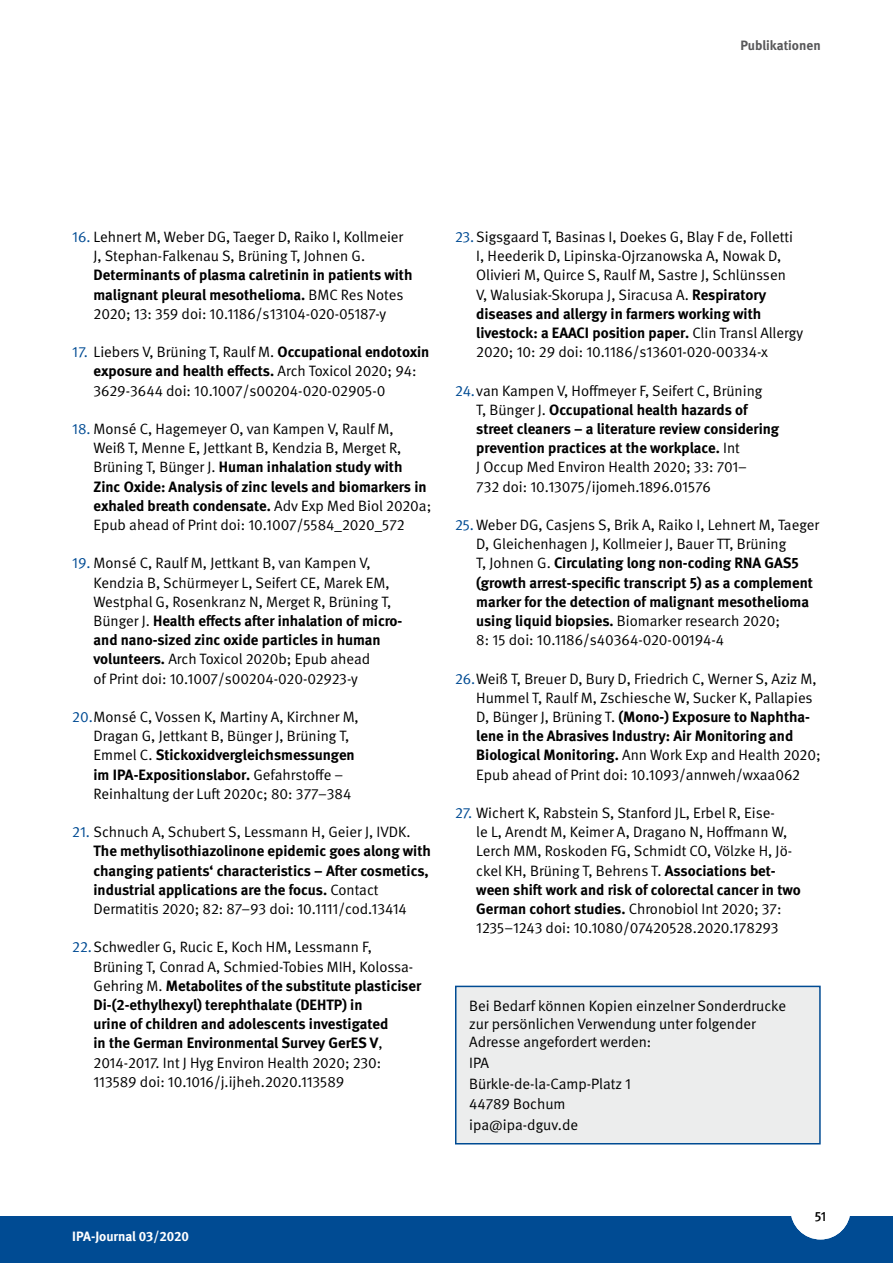
<style>
.page{position:relative;width:893px;height:1263px;background:#fff}
.page>*{position:absolute;margin:0;border:0;box-sizing:border-box;transform-origin:0 0}
._06_Unterüberschrift{font:15px/19.2px "DGUV Meta";color:#000}
.t1{font:700 15px/19.2px "DGUV Meta";color:#000}
.t2{font:700 13.5px "DGUV Meta";letter-spacing:-.005em;color:#fff}
.t3{font:700 13.5px "DGUV Meta";color:#58585a}
.t4{font:500 13.5px "DGUV Meta";color:#000}
.s1{color:#004b93}
.s2{font-weight:700}
.s3{font-weight:400;color:#004b93}
.s4{font-weight:400}
</style>
<div class="page">
<div style="left:0;top:1216px;width:893px;height:47px;background:#004b93"></div>
<div style="left:791px;top:1179px;width:59px;height:60px;background:#fff;border-radius:50%"></div>
<div style="left:456px;top:986px;width:364px;height:158px;background:#eceded"></div>
<div style="left:455px;top:986px;width:366px;height:158px;border:2px solid #004b93"></div>
<p class="t3" style="left:740px;top:37px;width:82px">Publikationen</p>
<p class="_06_Unterüberschrift" style="left:94px;top:228px;width:320px;text-indent:-21px"><span class="s1">16.</span> Lehnert M, Weber DG, Taeger D, Raiko I, Kollmeier J, Stephan-Falkenau S, Brüning T, Johnen G.<br><span class="s2">Determinants of plasma calretinin in patients with malignant pleural mesothelioma.</span> BMC Res Notes 2020; 13: 359 doi: 10.1186/s13104-020-05187-y</p>
<p class="_06_Unterüberschrift" style="left:94px;top:343px;width:337px;text-indent:-21px"><span class="s1">17.</span> Liebers V, Brüning T, Raulf M. <span class="s2">Occupational endotoxin exposure and health effects.</span> Arch Toxicol 2020; 94:<br>3629-3644 doi: 10.1007/s00204-020-02905-0</p>
<p class="_06_Unterüberschrift" style="left:94px;top:420px;width:339px;text-indent:-21px"><span class="s1">18.</span> Monsé C, Hagemeyer O, van Kampen V, Raulf M,<br>Weiß T, Menne E, Jettkant B, Kendzia B, Merget R, Brüning T, Bünger J. <span class="s2">Human inhalation study with Zinc Oxide: Analysis of zinc levels and biomarkers in exhaled breath condensate.</span> Adv Exp Med Biol 2020a; Epub ahead of Print doi: 10.1007/5584_2020_572</p>
<p class="_06_Unterüberschrift" style="left:94px;top:554px;width:310px;text-indent:-21px"><span class="s1">19.</span> Monsé C, Raulf M, Jettkant B, van Kampen V, Kendzia B, Schürmeyer L, Seifert CE, Marek EM, Westphal G, Rosenkranz N, Merget R, Brüning T, Bünger J. <span class="s2">Health effects after inhalation of micro&shy;and nano-sized zinc oxide particles in human volunteers.</span> Arch Toxicol 2020b; Epub ahead<br>of Print doi: 10.1007/s00204-020-02923-y</p>
<p class="_06_Unterüberschrift" style="left:94px;top:708px;width:267px;text-indent:-21px"><span class="s1">20.</span>Monsé C, Vossen K, Martiny A, Kirchner M, Dragan G, Jettkant B, Bünger J, Brüning T, Emmel C. <span class="s2">Stickoxidvergleichsmessungen im IPA-Expositionslabor.</span> Gefahrstoffe – Reinhaltung der Luft 2020c; 80: 377–384</p>
<p class="t1" style="left:94px;top:823px;width:339px;text-indent:-21px"><span class="s3">21.</span> <span class="s4">Schnuch A, Schubert S, Lessmann H, Geier J, IVDK.<br></span>The methylisothiazolinone epidemic goes along with changing patients‘ characteristics – After cosmetics, industrial applications are the focus. <span class="s4">Contact Dermatitis 2020; 82: 87–93 doi: 10.1111/cod.13414</span></p>
<p class="_06_Unterüberschrift" style="left:94px;top:938px;width:329px;text-indent:-21px"><span class="s1">22.</span>Schwedler G, Rucic E, Koch HM, Lessmann F, Brüning T, Conrad A, Schmied-Tobies MIH, Kolossa-Gehring M. <span class="s2">Metabolites of the substitute plasticiser Di-(2-ethylhexyl) terephthalate (DEHTP) in<br>urine of children and adolescents investigated<br>in the German Environmental Survey GerES V</span>, 2014-2017. Int J Hyg Environ Health 2020; 230:<br>113589 doi: 10.1016/j.ijheh.2020.113589</p>
<p class="_06_Unterüberschrift" style="left:476px;top:228px;width:328px;text-indent:-21px"><span class="s1">23.</span>Sigsgaard T, Basinas I, Doekes G, Blay F de, Folletti I, Heederik D, Lipinska-Ojrzanowska A, Nowak D, Olivieri M, Quirce S, Raulf M, Sastre J, Schlünssen<br>V, Walusiak-Skorupa J, Siracusa A. <span class="s2">Respiratory diseases and allergy in farmers working with livestock: a EAACI position paper.</span> Clin Transl Allergy 2020; 10: 29 doi: 10.1186/s13601-020-00334-x</p>
<p class="_06_Unterüberschrift" style="left:476px;top:381px;width:304px;text-indent:-21px"><span class="s1">24.</span>van Kampen V, Hoffmeyer F, Seifert C, Brüning<br>T, Bünger J. <span class="s2">Occupational health hazards of street cleaners – a literature review considering prevention practices at the workplace.</span> Int<br>J Occup Med Environ Health 2020; 33: 701–<br>732 doi: 10.13075/ijomeh.1896.01576</p>
<p class="_06_Unterüberschrift" style="left:476px;top:516px;width:344px;text-indent:-21px"><span class="s1">25.</span> Weber DG, Casjens S, Brik A, Raiko I, Lehnert M, Taeger D, Gleichenhagen J, Kollmeier J, Bauer TT, Brüning<br>T, Johnen G. <span class="s2">Circulating long non-coding RNA GAS5 (growth arrest-specific transcript 5) as a complement marker for the detection of malignant mesothelioma using liquid biopsies.</span> Biomarker research 2020;<br>8: 15 doi: 10.1186/s40364-020-00194-4</p>
<p class="_06_Unterüberschrift" style="left:476px;top:669px;width:346px;text-indent:-21px"><span class="s1">26.</span>Weiß T, Breuer D, Bury D, Friedrich C, Werner S, Aziz M, Hummel T, Raulf M, Zschiesche W, Sucker K, Pallapies D, Bünger J, Brüning T. <span class="s2">(Mono-) Exposure to Naphtha&shy;lene in the Abrasives Industry: Air Monitoring and Biological Monitoring.</span> Ann Work Exp and Health 2020; Epub ahead of Print doi: 10.1093/annweh/wxaa062</p>
<p class="_06_Unterüberschrift" style="left:476px;top:804px;width:326px;text-indent:-21px"><span class="s1">27.</span> Wichert K, Rabstein S, Stanford JL, Erbel R, Eise-<br>le L, Arendt M, Keimer A, Dragano N, Hoffmann W, Lerch MM, Roskoden FG, Schmidt CO, Völzke H, Jö&shy;ckel KH, Brüning T, Behrens T. <span class="s2">Associations bet&shy;ween shift work and risk of colorectal cancer in two German cohort studies.</span> Chronobiol Int 2020; 37:<br>1235–1243 doi: 10.1080/07420528.2020.178293</p>
<p class="_06_Unterüberschrift" style="left:469px;top:997px;width:318px;line-height:18px">Bei Bedarf können Kopien einzelner Sonderdrucke zur persönlichen Verwendung unter folgender<br>Adresse angefordert werden:</p>
<p class="_06_Unterüberschrift" style="left:469px;top:1053px;width:21px">IPA</p>
<p class="_06_Unterüberschrift" style="left:469px;top:1074px;width:163px">Bürkle-de-la-Camp-Platz 1</p>
<p class="_06_Unterüberschrift" style="left:469px;top:1095px;width:98px">44789 Bochum</p>
<p class="_06_Unterüberschrift" style="left:469px;top:1116px;width:110px">ipa@ipa-dguv.de</p>
<p class="t2" style="left:72px;top:1228px;width:118px">IPA-Journal 03/2020</p>
<p class="t4" style="left:815px;top:1209px;width:13px">51</p>
</div>
